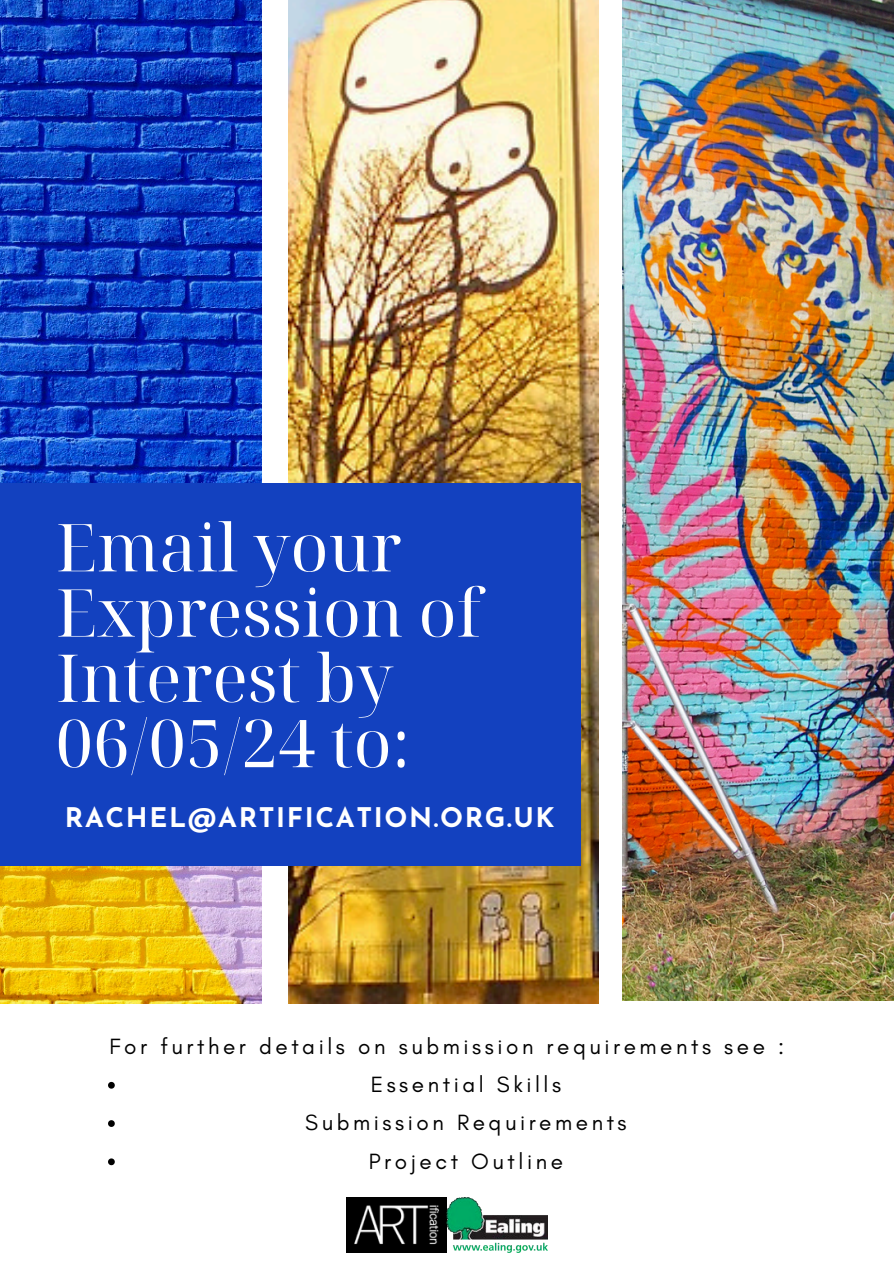
<style>
.page{position:relative;width:894px;height:1264px;background:#fff}
.page>*{position:absolute;margin:0;border:0;box-sizing:border-box;transform-origin:0 0}
.t1{font:66px/65.2px "Noto Serif Display";color:#fff}
.t2{font:700 27px "Josefin Sans";letter-spacing:.06em;color:#fff}
.t3{font:22.5px "Glacial Indifference";letter-spacing:.16em;color:#000}
</style>
<div class="page">
<img style="left:289px;top:0;width:309px;height:1003px">
<img style="left:622px;top:0;width:271px;height:1000px">
<img style="left:0;top:0;width:261px;height:1004px">
<div style="left:0;top:483px;width:580px;height:382px;background:#1341bf"></div>
<svg style="left:108px;top:1081px;width:7px;height:7px"></svg>
<svg style="left:108px;top:1120px;width:7px;height:6px"></svg>
<svg style="left:108px;top:1158px;width:7px;height:7px"></svg>
<img style="left:346px;top:1197px;width:201px;height:55px">
<p class="t1" style="left:56px;top:513px;width:426px">Email your<br>Expression of<br>Interest by<br>06/05/24 to:</p>
<p class="t2" style="left:65px;top:806px;width:491px">RACHEL@ARTIFICATION.ORG.UK</p>
<h2 class="t3" style="left:109px;top:1032px;width:676px">For further details on submission requirements see :</h2>
<h1 class="t3" style="left:370px;top:1070px;width:192px">Essential Skills</h1>
<p class="t3" style="left:305px;top:1108px;width:323px">Submission Requirements</p>
<p class="t3" style="left:369px;top:1147px;width:196px">Project Outline</p>
</div>
